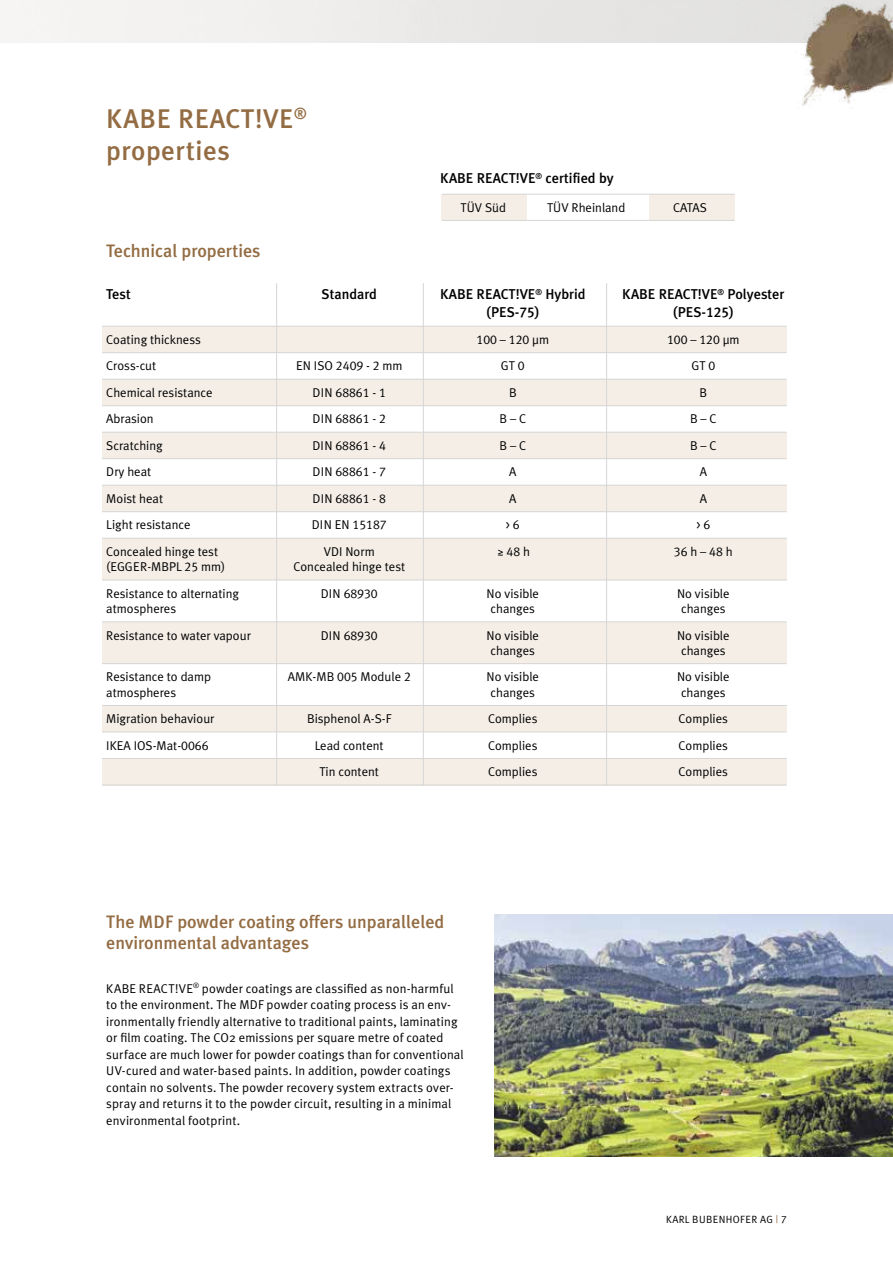
<style>
.page{position:relative;width:893px;height:1263px;background:#fff}
.page>*{position:absolute;margin:0;border:0;box-sizing:border-box;transform-origin:0 0}
.t1{font:500 27px/32.4px "Meta Plus";letter-spacing:.02em;color:#936c43}
.t2{font:500 18px/21.6px "Meta Plus";color:#936c43}
.t3{font:500 14.25px "Meta Plus";color:#000}
.t4{font:12.75px/16.5px "Meta Plus Normal";color:#000}
.t5{font:12.75px "Meta Plus Normal Caps";color:#000}
.t6{font:10.5px "Meta Plus Normal";letter-spacing:.04em;color:#000}
.s1{font-family:"Meta Plus Medium Caps";font-weight:400}
.s2{font-family:"Meta Plus Normal"}
.s3{font-family:"Meta Plus Normal Caps"}
.s4{color:#936c43}
</style>
<div class="page">
<div style="left:102px;top:326px;width:685px;height:27px;background:#f4eee6"></div>
<div style="left:102px;top:379px;width:685px;height:27px;background:#f4eee6"></div>
<div style="left:102px;top:432px;width:685px;height:27px;background:#f4eee6"></div>
<div style="left:102px;top:485px;width:685px;height:27px;background:#f4eee6"></div>
<div style="left:102px;top:538px;width:685px;height:41px;background:#f4eee6"></div>
<div style="left:102px;top:622px;width:685px;height:41px;background:#f4eee6"></div>
<div style="left:102px;top:706px;width:685px;height:26px;background:#f4eee6"></div>
<div style="left:102px;top:759px;width:685px;height:26px;background:#f4eee6"></div>
<hr style="left:102px;top:326px;width:685px;height:1px;background:#d6d6d6">
<hr style="left:102px;top:352px;width:685px;height:1px;background:#d6d6d6">
<hr style="left:102px;top:379px;width:685px;height:1px;background:#d6d6d6">
<hr style="left:102px;top:405px;width:685px;height:1px;background:#d6d6d6">
<hr style="left:102px;top:432px;width:685px;height:1px;background:#d6d6d6">
<hr style="left:102px;top:458px;width:685px;height:1px;background:#d6d6d6">
<hr style="left:102px;top:485px;width:685px;height:1px;background:#d6d6d6">
<hr style="left:102px;top:511px;width:685px;height:1px;background:#d6d6d6">
<hr style="left:102px;top:538px;width:685px;height:1px;background:#d6d6d6">
<hr style="left:102px;top:580px;width:685px;height:1px;background:#d6d6d6">
<hr style="left:102px;top:621px;width:685px;height:1px;background:#d6d6d6">
<hr style="left:102px;top:663px;width:685px;height:1px;background:#d6d6d6">
<hr style="left:102px;top:705px;width:685px;height:1px;background:#d6d6d6">
<hr style="left:102px;top:731px;width:685px;height:1px;background:#d6d6d6">
<hr style="left:102px;top:758px;width:685px;height:1px;background:#d6d6d6">
<hr style="left:102px;top:785px;width:685px;height:1px;background:#d6d6d6">
<hr style="left:423px;top:283px;width:1px;height:502px;background:#d6d6d6">
<hr style="left:606px;top:283px;width:1px;height:502px;background:#d6d6d6">
<hr style="left:276px;top:283px;width:1px;height:502px;background:#d6d6d6">
<img style="left:495px;top:914px;width:398px;height:243px">
<img style="left:779px;top:0;width:114px;height:107px">
<div style="left:442px;top:195px;width:85px;height:26px;background:#f4eee6"></div>
<div style="left:649px;top:195px;width:85px;height:26px;background:#f4eee6"></div>
<hr style="left:442px;top:194px;width:292px;height:1px;background:#d6d6d6">
<hr style="left:442px;top:220px;width:292px;height:1px;background:#d6d6d6">
<h1 class="t1" style="left:106px;top:102px;width:202px">KABE REACT!VE<sup>® </sup>properties</h1>
<p class="t3" style="left:440px;top:170px;width:175px">KABE REACT!VE<sup>®</sup> certified by</p>
<p class="t4" style="left:461px;top:199px;width:47px">TÜV Süd</p>
<p class="t4" style="left:547px;top:199px;width:80px">TÜV Rheinland</p>
<p class="t4" style="left:673px;top:199px;width:35px">CATAS</p>
<h2 class="t2" style="left:106px;top:239px;width:156px">Technical properties</h2>
<p class="t3" style="left:106px;top:286px;width:26px">Test</p>
<p class="t3" style="left:322px;top:286px;width:57px">Standard</p>
<p class="t3" style="left:440px;top:286px;width:147px">KABE REACT!VE<sup>®</sup> Hybrid</p>
<p class="t3" style="left:622px;top:286px;width:164px">KABE REACT!VE<sup>®</sup> Polyester</p>
<p class="t3" style="left:486px;top:304px;width:55px">(PES-<span class="s1">75</span>)</p>
<p class="t3" style="left:673px;top:304px;width:62px">(PES-<span class="s1">125</span>)</p>
<p class="t4" style="left:106px;top:331px;width:96px">Coating thickness</p>
<p class="t5" style="left:477px;top:332px;width:74px">100 – 120 <span class="s2">µm</span></p>
<p class="t5" style="left:667px;top:332px;width:74px">100 – 120 <span class="s2">µm</span></p>
<p class="t4" style="left:106px;top:357px;width:52px">Cross-cut</p>
<p class="t4" style="left:296px;top:357px;width:108px">EN ISO <span class="s3">2409 - 2</span> mm</p>
<p class="t4" style="left:501px;top:357px;width:25px">GT <span class="s3">0</span></p>
<p class="t4" style="left:691px;top:357px;width:25px">GT <span class="s3">0</span></p>
<p class="t4" style="left:106px;top:384px;width:108px">Chemical resistance</p>
<p class="t5" style="left:313px;top:385px;width:75px"><span class="s2">DIN</span> 68861 - 1</p>
<p class="t4" style="left:509px;top:384px;width:9px">B</p>
<p class="t4" style="left:699px;top:384px;width:9px">B</p>
<p class="t4" style="left:106px;top:410px;width:49px">Abrasion</p>
<p class="t5" style="left:313px;top:411px;width:75px"><span class="s2">DIN</span> 68861 - 2</p>
<p class="t4" style="left:500px;top:410px;width:28px">B – C</p>
<p class="t4" style="left:690px;top:410px;width:28px">B – C</p>
<p class="t4" style="left:106px;top:437px;width:58px">Scratching</p>
<p class="t5" style="left:313px;top:438px;width:75px"><span class="s2">DIN</span> 68861 - 4</p>
<p class="t4" style="left:500px;top:437px;width:28px">B – C</p>
<p class="t4" style="left:690px;top:437px;width:28px">B – C</p>
<p class="t4" style="left:106px;top:463px;width:47px">Dry heat</p>
<p class="t5" style="left:313px;top:464px;width:75px"><span class="s2">DIN</span> 68861 - 7</p>
<p class="t4" style="left:509px;top:463px;width:9px">A</p>
<p class="t4" style="left:700px;top:463px;width:9px">A</p>
<p class="t4" style="left:106px;top:490px;width:58px">Moist heat</p>
<p class="t5" style="left:313px;top:491px;width:75px"><span class="s2">DIN</span> 68861 - 8</p>
<p class="t4" style="left:509px;top:490px;width:9px">A</p>
<p class="t4" style="left:700px;top:490px;width:9px">A</p>
<p class="t4" style="left:106px;top:516px;width:86px">Light resistance</p>
<p class="t4" style="left:312px;top:516px;width:76px">DIN EN <span class="s3">15187</span></p>
<p class="t5" style="left:506px;top:518px;width:15px">&gt; 6</p>
<p class="t5" style="left:696px;top:518px;width:15px">&gt; 6</p>
<p class="t4" style="left:106px;top:543px;width:113px">Concealed hinge test</p>
<p class="t4" style="left:324px;top:543px;width:52px">VDI Norm</p>
<p class="t4" style="left:498px;top:543px;width:34px">≥ <span class="s3">48</span> h</p>
<p class="t5" style="left:674px;top:544px;width:60px">36 <span class="s2">h</span> – 48 <span class="s2">h</span></p>
<p class="t4" style="left:106px;top:558px;width:120px">(EGGER-MBPL <span class="s3">25</span> mm)</p>
<p class="t4" style="left:293px;top:558px;width:113px">Concealed hinge test</p>
<p class="t4" style="left:106px;top:585px;width:134px">Resistance to alternating</p>
<p class="t5" style="left:321px;top:586px;width:58px"><span class="s2">DIN</span> 68930</p>
<p class="t4" style="left:487px;top:585px;width:54px">No visible</p>
<p class="t4" style="left:677px;top:585px;width:54px">No visible</p>
<p class="t4" style="left:106px;top:600px;width:71px">atmospheres</p>
<p class="t4" style="left:491px;top:600px;width:46px">changes</p>
<p class="t4" style="left:681px;top:600px;width:46px">changes</p>
<p class="t4" style="left:106px;top:627px;width:146px">Resistance to water vapour</p>
<p class="t5" style="left:321px;top:628px;width:58px"><span class="s2">DIN</span> 68930</p>
<p class="t4" style="left:486px;top:627px;width:54px">No visible</p>
<p class="t4" style="left:677px;top:627px;width:54px">No visible</p>
<p class="t4" style="left:490px;top:642px;width:46px">changes</p>
<p class="t4" style="left:681px;top:642px;width:46px">changes</p>
<p class="t4" style="left:106px;top:668px;width:106px">Resistance to damp</p>
<p class="t4" style="left:288px;top:668px;width:125px">AMK-MB <span class="s3">005</span> Module <span class="s3">2</span></p>
<p class="t4" style="left:486px;top:668px;width:54px">No visible</p>
<p class="t4" style="left:677px;top:668px;width:54px">No visible</p>
<p class="t4" style="left:106px;top:684px;width:71px">atmospheres</p>
<p class="t4" style="left:490px;top:684px;width:46px">changes</p>
<p class="t4" style="left:681px;top:684px;width:46px">changes</p>
<p class="t4" style="left:106px;top:710px;width:110px">Migration behaviour</p>
<p class="t4" style="left:307px;top:710px;width:86px">Bisphenol A-S-F</p>
<p class="t4" style="left:488px;top:710px;width:51px">Complies</p>
<p class="t4" style="left:679px;top:710px;width:51px">Complies</p>
<p class="t4" style="left:106px;top:737px;width:104px">IKEA IOS-Mat-<span class="s3">0066</span></p>
<p class="t4" style="left:315px;top:737px;width:70px">Lead content</p>
<p class="t4" style="left:488px;top:737px;width:51px">Complies</p>
<p class="t4" style="left:679px;top:737px;width:51px">Complies</p>
<p class="t4" style="left:319px;top:763px;width:61px">Tin content</p>
<p class="t4" style="left:488px;top:763px;width:51px">Complies</p>
<p class="t4" style="left:678px;top:763px;width:51px">Complies</p>
<h2 class="t2" style="left:106px;top:910px;width:340px">The MDF powder coating offers unparalleled environmental advantages</h2>
<p class="t4" style="left:106px;top:980px;width:359px">KABE REACT!VE<sup>®</sup> powder coatings are classified as non-harmful to the environment. The MDF powder coating process is an env&shy;ironmentally friendly alternative to traditional paints, laminating or film coating. The CO2 emissions per square metre of coated surface are much lower for powder coatings than for conventional UV-cured and water-based paints. In addition, powder coatings contain no solvents. The powder recovery system extracts over&shy;spray and returns it to the powder circuit, resulting in a minimal environmental footprint.</p>
<p class="t6" style="left:666px;top:1213px;width:122px">KARL BUBENHOFER AG <span class="s4">|</span> <span class="s3">7</span></p>
</div>
